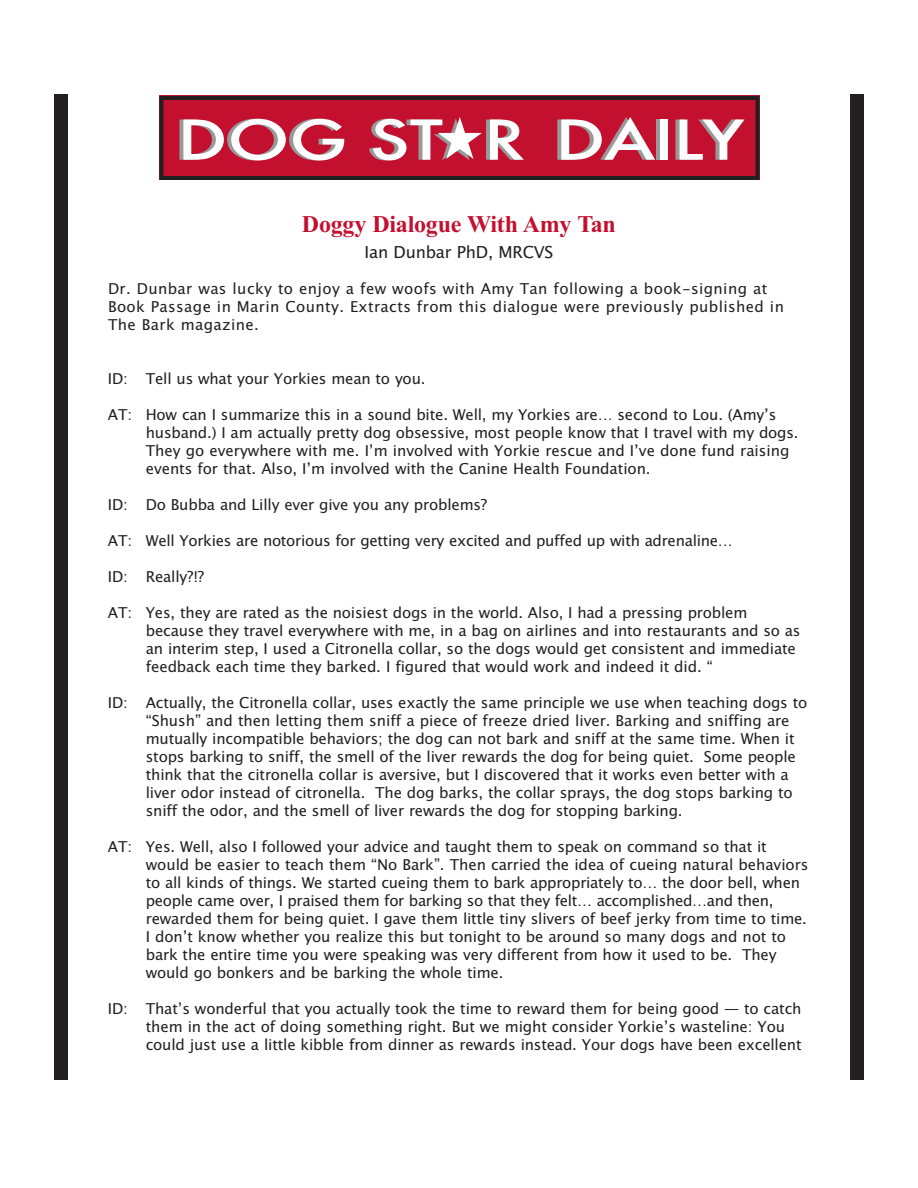
<style>
.page{position:relative;width:918px;height:1188px;background:#fff}
.page>*{position:absolute;margin:0;border:0;box-sizing:border-box;transform-origin:0 0}
.t1{font:53.4px "Futura Medium+VIXGVH";letter-spacing:-.02em;color:#fff;scale:1.3 1}
.t2{font:24px "Times New Roman Bd MS";letter-spacing:-.01em;color:#c3102f}
.t3{font:16.5px "Lucida Grande";letter-spacing:-.015em;color:#231f20}
.t4{font:15px/18px "Lucida Grande";letter-spacing:-.015em;color:#231f20}
.t5{font:15px/18px "Lucida Grande";letter-spacing:.025em;color:#231f20}
</style>
<div class="page">
<div style="left:54px;top:94px;width:14px;height:986px;background:#231f20"></div>
<div style="left:850px;top:94px;width:14px;height:986px;background:#231f20"></div>
<div style="left:159px;top:96px;width:600px;height:84px;background:#c3102f"></div>
<div style="left:159px;top:96px;width:600px;height:84px;border:4px solid #231f20"></div>
<h1 class="t1" style="left:177px;top:110px;width:438px">DOG ST R DAILY</h1>
<h2 class="t2" style="left:302px;top:210px;width:316px">Doggy Dialogue With Amy Tan</h2>
<p class="t3" style="left:365px;top:242px;width:190px">Ian Dunbar PhD, MRCVS</p>
<p class="t5" style="left:108px;top:280px;width:678px">Dr. Dunbar was lucky to enjoy a few woofs with Amy Tan following a book-signing at<br>Book Passage in Marin County. Extracts from this dialogue were previously published in<br>The Bark magazine.</p>
<p class="t4" style="left:108px;top:370px;width:319px">ID: Tell us what your Yorkies mean to you.</p>
<p class="t4" style="left:146px;top:406px;width:654px;text-indent:-38px">AT: How can I summarize this in a sound bite. Well, my Yorkies are… second to Lou. (Amy’s husband.) I am actually pretty dog obsessive, most people know that I travel with my dogs.<br>They go everywhere with me. I’m involved with Yorkie rescue and I’ve done fund raising events for that. Also, I’m involved with the Canine Health Foundation.</p>
<p class="t4" style="left:108px;top:496px;width:381px">ID: Do Bubba and Lilly ever give you any problems?</p>
<p class="t4" style="left:108px;top:532px;width:626px">AT: Well Yorkies are notorious for getting very excited and puffed up with adrenaline…</p>
<p class="t4" style="left:108px;top:568px;width:98px">ID: Really?!?</p>
<p class="t4" style="left:146px;top:604px;width:656px;text-indent:-38px">AT: Yes, they are rated as the noisiest dogs in the world. Also, I had a pressing problem because they travel everywhere with me, in a bag on airlines and into restaurants and so as an interim step, I used a Citronella collar, so the dogs would get consistent and immediate feedback each time they barked. I figured that would work and indeed it did. “</p>
<p class="t4" style="left:146px;top:694px;width:663px;text-indent:-38px">ID: Actually, the Citronella collar, uses exactly the same principle we use when teaching dogs to “Shush” and then letting them sniff a piece of freeze dried liver. Barking and sniffing are mutually incompatible behaviors; the dog can not bark and sniff at the same time. When it stops barking to sniff, the smell of the liver rewards the dog for being quiet. Some people think that the citronella collar is aversive, but I discovered that it works even better with a liver odor instead of citronella. The dog barks, the collar sprays, the dog stops barking to sniff the odor, and the smell of liver rewards the dog for stopping barking.</p>
<p class="t4" style="left:146px;top:838px;width:664px;text-indent:-38px">AT: Yes. Well, also I followed your advice and taught them to speak on command so that it would be easier to teach them “No Bark”. Then carried the idea of cueing natural behaviors to all kinds of things. We started cueing them to bark appropriately to… the door bell, when people came over, I praised them for barking so that they felt… accomplished…and then, rewarded them for being quiet. I gave them little tiny slivers of beef jerky from time to time.<br>I don’t know whether you realize this but tonight to be around so many dogs and not to bark the entire time you were speaking was very different from how it used to be. They would go bonkers and be barking the whole time.</p>
<p class="t4" style="left:146px;top:1000px;width:657px;text-indent:-38px">ID: That’s wonderful that you actually took the time to reward them for being good — to catch them in the act of doing something right. But we might consider Yorkie’s wasteline: You could just use a little kibble from dinner as rewards instead. Your dogs have been excellent</p>
</div>
